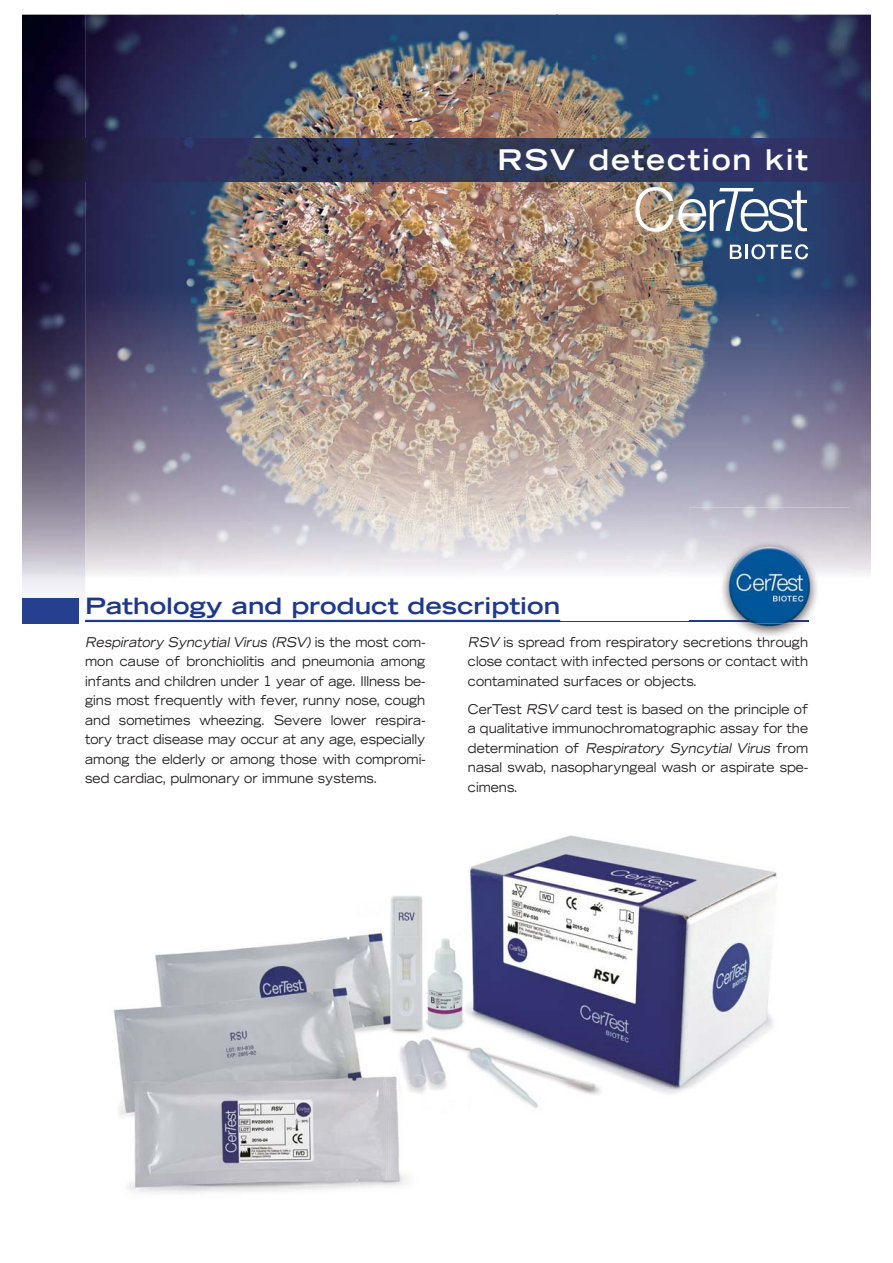
<style>
.page{position:relative;width:893px;height:1263px;background:#fff}
.page>*{position:absolute;margin:0;border:0;box-sizing:border-box;transform-origin:0 0}
.t1{font:700 expanded 28.5px "Trade Gothic LT Std";letter-spacing:.06em;color:#fff}
.t2{font:700 expanded 22.5px "Trade Gothic LT Std";color:#1e388c;scale:1.1 1}
.t3{font:expanded 13.5px/19.5px "Trade Gothic LT Std";color:#231f20;text-align:justify;scale:.9 1}
.s1{font-style:italic}
</style>
<div class="page">
<img style="left:85px;top:15px;width:785px;height:507px">
<img style="left:85px;top:522px;width:604px;height:101px">
<img style="left:22px;top:15px;width:63px;height:609px">
<img style="left:113px;top:835px;width:665px;height:358px">
<hr style="left:85px;top:620px;width:475px;height:2px;background:#1e388c">
<hr style="left:85px;top:621px;width:723px;height:1px;background:#1e388c">
<img style="left:22px;top:139px;width:848px;height:42px">
<svg style="left:730px;top:245px;width:12px;height:14px"></svg>
<hr style="left:745px;top:245px;width:3px;height:14px;background:#fff">
<svg style="left:751px;top:244px;width:57px;height:15px"></svg>
<img style="left:635px;top:187px;width:172px;height:45px">
<img style="left:689px;top:507px;width:160px;height:129px">
<img style="left:689px;top:621px;width:119px;height:1px">
<div style="left:22px;top:598px;width:56px;height:26px;background:#25408e"></div>
<h1 class="t1" style="left:497px;top:148px;width:312px">RSV detection kit</h1>
<h2 class="t2" style="left:85px;top:597px;width:433px">Pathology and product description</h2>
<p class="t3" style="left:85px;top:633px;width:379px"><span class="s1">Respiratory Syncytial Virus (RSV)</span> i s t h e m o s t c o m - mon cause of bronchiolitis and pneumonia among infants and children under 1 year of age. Illness be&shy;gins most frequently with fever, runny nose, cough and sometimes wheezing. Severe lower respira&shy;tory tract disease may occur at any age, especially among the elderly or among those with compromi&shy;sed cardiac, pulmonary or immune systems.</p>
<p class="t3" style="left:468px;top:633px;width:379px"><span class="s1">RSV</span> is spread from respiratory secretions through close contact with infected persons or contact with contaminated surfaces or objects.</p>
<p class="t3" style="left:468px;top:700px;width:379px">CerTest <span class="s1">RSV</span> card test is based on the principle of a qualitative immunochromatographic assay for the d e t e r m i n a t i o n o f <span class="s1">Respiratory Syncytial Virus</span> f r o m nasal swab, nasopharyngeal wash or aspirate spe&shy;cimens.</p>
</div>
